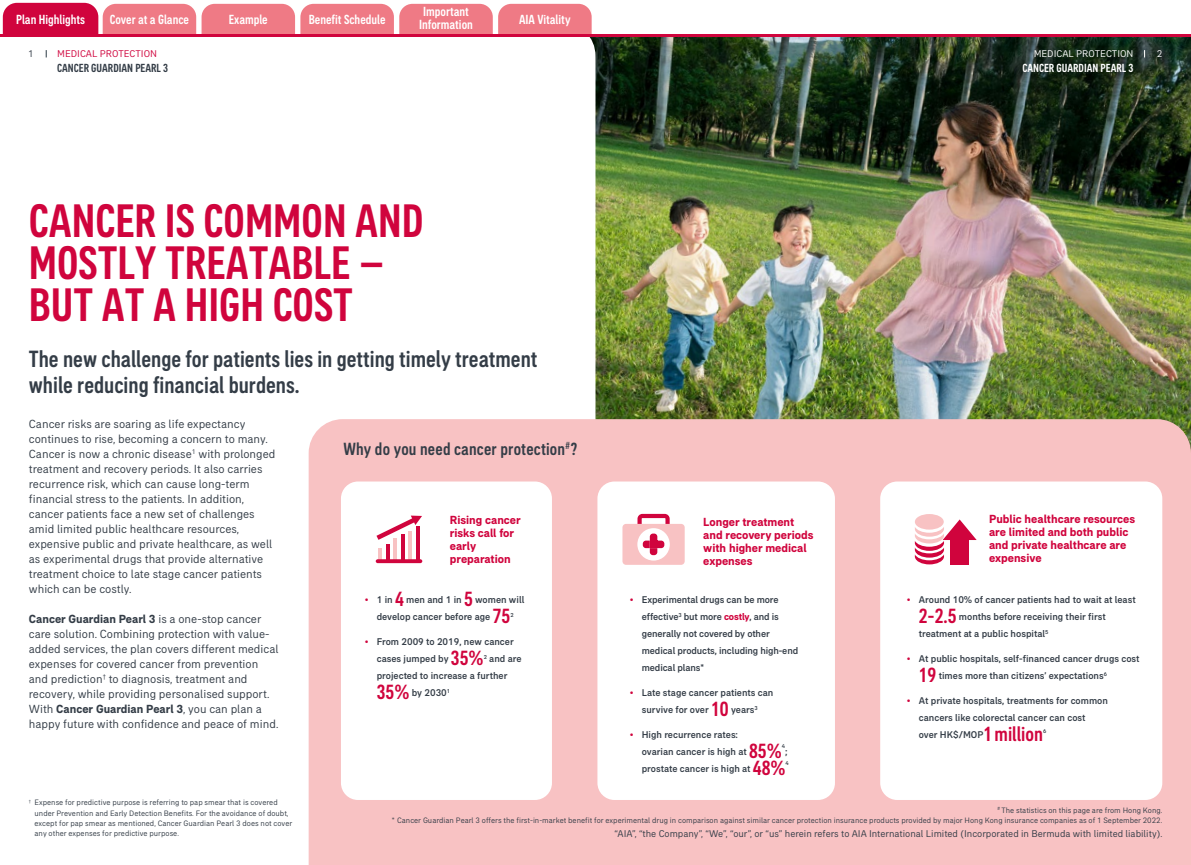
<style>
.page{position:relative;width:1191px;height:865px;background:#fff}
.page>*{position:absolute;margin:0;border:0;box-sizing:border-box;transform-origin:0 0}
.t1{font:500 condensed 48px/42px "AIA Everest";color:#d0043d}
.t2{font:500 condensed 24px/26px "AIA Everest";color:#343d47}
.t3{font:500 condensed 18px "AIA Everest";letter-spacing:.01em;color:#343d47}
.t4{font:500 condensed 13.5px/13.5px "AIA Everest";color:#fff}
.t5{font:12px/15px "AIA Everest";color:#343d47}
.t6{font:700 12px/13px "AIA Everest";color:#d0043d}
.t7{font:500 condensed 12px "AIA Everest";color:#343d47}
.t8{font:500 condensed 12px "AIA Everest";color:#fff}
.t9{font:500 10px/17px "AIA Everest";color:#343d47}
.t10{font:10px "AIA Everest";color:#343d47}
.t11{font:10px "AIA Everest";color:#fff}
.t12{font:10px "AIA Everest";color:#d0043d}
.t13{font:8px/10px "AIA Everest";color:#343d47}
.t14{font:500 5.8px "AIA Everest";color:#343d47}
.s1{font-weight:700}
.s2{color:#d0043d}
.s3{font-stretch:condensed;font-size:21px;color:#d0043d}
.s4{font-weight:700;color:#d0043d}
</style>
<div class="page">
<img style="left:595px;top:37px;width:596px;height:382px">
<div style="left:309px;top:419px;width:882px;height:446px;background:#f8c2c3"></div>
<div style="left:880px;top:481px;width:282px;height:319px;background:#fff;border-radius:17px"></div>
<div style="left:915px;top:514px;width:28px;height:15px;background:#f8c2c3;border-radius:50%"></div>
<svg style="left:915px;top:519px;width:61px;height:45px"></svg>
<div style="left:597px;top:481px;width:238px;height:319px;background:#fff;border-radius:17px"></div>
<div style="left:622px;top:524px;width:62px;height:41px;background:#f8c2c3;border-radius:4px"></div>
<div style="left:637px;top:528px;width:33px;height:32px;background:#fff;border-radius:50%"></div>
<svg style="left:637px;top:514px;width:32px;height:41px"></svg>
<div style="left:650px;top:540px;width:7px;height:8px;background:#d0043d"></div>
<div style="left:341px;top:481px;width:211px;height:319px;background:#fff;border-radius:17px"></div>
<svg style="left:376px;top:515px;width:46px;height:25px"></svg>
<hr style="left:378px;top:548px;width:4px;height:15px;background:#f8c2c3">
<hr style="left:386px;top:544px;width:4px;height:19px;background:#d0043d">
<hr style="left:393px;top:538px;width:4px;height:25px;background:#f8c2c3">
<hr style="left:401px;top:535px;width:4px;height:28px;background:#d0043d">
<hr style="left:408px;top:531px;width:4px;height:32px;background:#f8c2c3">
<hr style="left:416px;top:526px;width:4px;height:37px;background:#d0043d">
<svg style="left:376px;top:559px;width:46px;height:4px"></svg>
<svg style="left:3px;top:2px;width:589px;height:32px;background:#ec7788"></svg>
<hr style="left:0;top:34px;width:1191px;height:3px;background:#d0043d">
<p class="t4" style="left:16px;top:13px;width:70px">Plan Highlights</p>
<p class="t4" style="left:110px;top:13px;width:81px">Cover at a Glance</p>
<p class="t4" style="left:229px;top:13px;width:40px">Example</p>
<p class="t4" style="left:309px;top:13px;width:78px">Benefit Schedule</p>
<p class="t4" style="left:419px;top:4px;width:55px">Important<br>Information</p>
<p class="t4" style="left:519px;top:13px;width:53px">AIA Vitality</p>
<p class="t10" style="left:28px;top:48px;width:7px">1</p>
<p class="t11" style="left:1033px;top:48px;width:101px">MEDICAL PROTECTION</p>
<p class="t11" style="left:1156px;top:48px;width:7px">2</p>
<p class="t8" style="left:1022px;top:61px;width:112px">CANCER GUARDIAN PEARL 3</p>
<p class="t12" style="left:57px;top:48px;width:101px">MEDICAL PROTECTION</p>
<p class="t7" style="left:57px;top:61px;width:112px">CANCER GUARDIAN PEARL 3</p>
<h1 class="t1" style="left:29px;top:199px;width:396px">CANCER IS COMMON AND<br>MOSTLY TREATABLE –<br>BUT AT A HIGH COST</h1>
<h2 class="t2" style="left:29px;top:346px;width:510px">The new challenge for patients lies in getting timely treatment while reducing financial burdens.</h2>
<p class="t5" style="left:29px;top:416px;width:248px">Cancer risks are soaring as life expectancy continues to rise, becoming a concern to many.<br>Cancer is now a chronic disease<sup>1</sup> with prolonged treatment and recovery periods. It also carries recurrence risk, which can cause long-term financial stress to the patients. In addition, cancer patients face a new set of challenges amid limited public healthcare resources, expensive public and private healthcare, as well as experimental drugs that provide alternative treatment choice to late stage cancer patients which can be costly.</p>
<p class="t5" style="left:29px;top:611px;width:251px"><span class="s1">Cancer Guardian Pearl 3</span> is a one-stop cancer care solution. Combining protection with value&shy;added services, the plan covers different medical expenses for covered cancer from prevention and prediction<sup>†</sup> to diagnosis, treatment and recovery, while providing personalised support.<br>With <span class="s1">Cancer Guardian Pearl 3</span>, you can plan a happy future with confidence and peace of mind.</p>
<h3 class="t3" style="left:343px;top:439px;width:235px">Why do you need cancer protection<sup>#</sup>?</h3>
<p class="t6" style="left:989px;top:512px;width:148px">Public healthcare resources are limited and both public and private healthcare are expensive</p>
<p class="t6" style="left:450px;top:513px;width:72px">Rising cancer risks call for early preparation</p>
<p class="t6" style="left:703px;top:515px;width:112px">Longer treatment and recovery periods with higher medical expenses</p>
<p class="t9" style="left:365px;top:591px;width:161px;text-align:center"><span class="s2">•</span> 1 in <span class="s3">4</span> men and 1 in <span class="s3">5</span> women will develop cancer before age <span class="s3">75</span></p>
<p class="t9" style="left:918px;top:591px;width:218px;text-indent:-12px"><span class="s2">•</span> Around 10% of cancer patients had to wait at least<br><span class="s3">2-2.5</span> months before receiving their first treatment at a public hospital<sup>5</sup></p>
<p class="t9" style="left:918px;top:650px;width:222px;text-indent:-12px"><span class="s2">•</span> At public hospitals, self-financed cancer drugs cost<br><span class="s3">19</span> times more than citizens’ expectations<sup>6</sup></p>
<p class="t9" style="left:918px;top:692px;width:191px;text-indent:-12px"><span class="s2">•</span> At private hospitals, treatments for common cancers like colorectal cancer can cost<br>over HK$/MOP<span class="s3">1million</span></p>
<p class="t9" style="left:642px;top:591px;width:158px;text-indent:-12px"><span class="s2">•</span> Experimental drugs can be more effective<sup>3</sup> but more <span class="s4">costly</span>, and is generally not covered by other medical products, including high-end medical plans*</p>
<p class="t9" style="left:630px;top:684px;width:145px;text-align:center"><span class="s2">•</span> Late stage cancer patients can survive for over <span class="s3">10</span> years<sup>3</sup></p>
<p class="t9" style="left:642px;top:726px;width:147px;text-indent:-12px"><span class="s2">•</span> High recurrence rates:<br>ovarian cancer is high at <span class="s3">85%</span> ;</p>
<p class="t14" style="left:510px;top:611px;width:5px">2</p>
<p class="t9" style="left:377px;top:633px;width:146px;text-indent:-12px"><span class="s2">•</span> From 2009 to 2019, new cancer cases jumped by <span class="s3">35%</span><sup>2</sup> and are projected to increase a further<br><span class="s3">35%</span> by 2030<sup>1</sup></p>
<p class="t14" style="left:1043px;top:727px;width:5px">6</p>
<p class="t14" style="left:782px;top:742px;width:5px">4</p>
<p class="t9" style="left:642px;top:760px;width:145px">prostate cancer is high at <span class="s3">48%</span></p>
<p class="t14" style="left:785px;top:759px;width:5px">4</p>
<p class="t13" style="left:392px;top:804px;width:772px;text-align:right"><sup>#</sup> The statistics on this page are from Hong Kong.<br>* Cancer Guardian Pearl 3 offers the first-in-market benefit for experimental drug in comparison against similar cancer protection insurance products provided by major Hong Kong insurance companies as of 1 September 2022.</p>
<p class="t13" style="left:35px;top:797px;width:259px;text-indent:-6px"><sup>†</sup> Expense for predictive purpose is referring to pap smear that is covered under Prevention and Early Detection Benefits. For the avoidance of doubt, except for pap smear as mentioned, Cancer Guardian Pearl 3 does not cover any other expenses for predictive purpose.</p>
<p class="t10" style="left:614px;top:828px;width:549px">“AIA”, “the Company”, “We”, “our”, or “us” herein refers to AIA International Limited (Incorporated in Bermuda with limited liability).</p>
</div>
